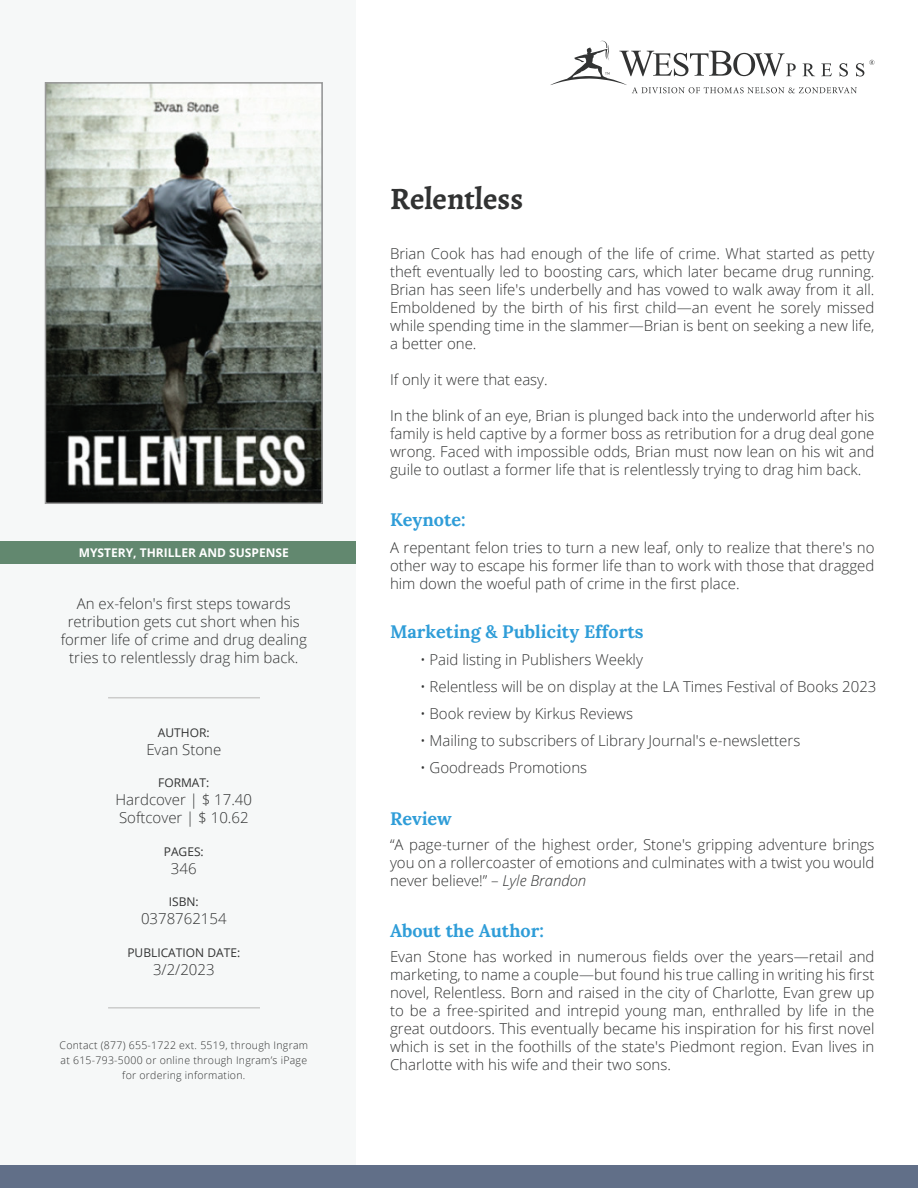
<style>
.page{position:relative;width:918px;height:1188px;background:#fff}
.page>*{position:absolute;margin:0;border:0;box-sizing:border-box;transform-origin:0 0}
.t1{font:700 31.2px "Alegreya";color:#313232}
.t2{font:700 18px "Lora";color:#2f9dd8}
.t3{font:300 15px/18px "Open Sans";color:#313232;text-align:justify}
.t4{font:12px "Open Sans";color:#313232}
.t5{font:700 12px "Open Sans";color:#fff}
.t6{font:300 10.5px/15px "Open Sans";letter-spacing:.025em;color:#313232;text-align:center}
.s1{font-style:italic}
</style>
<div class="page">
<div style="left:0;top:0;width:355px;height:1188px;background:#f6f8f8"></div>
<div style="left:0;top:1166px;width:918px;height:22px;background:#616f88"></div>
<div style="left:0;top:541px;width:355px;height:22px;background:#62886f"></div>
<hr style="left:108px;top:697px;width:152px;height:1px;background:#cccccb">
<hr style="left:108px;top:1007px;width:152px;height:2px;background:#cccccb">
<img style="left:48px;top:85px;width:272px;height:416px">
<div style="left:45px;top:82px;width:278px;height:422px;border:2px solid #999"></div>
<svg style="left:550px;top:41px;width:324px;height:52px"></svg>
<p class="t5" style="left:79px;top:544px;width:212px">MYSTERY, THRILLER AND SUSPENSE</p>
<p class="t3" style="left:61px;top:594px;width:248px;text-align:center">An ex-felon's first steps towards retribution gets cut short when his former life of crime and drug dealing tries to relentlessly drag him back.</p>
<p class="t4" style="left:158px;top:725px;width:53px">AUTHOR:</p>
<p class="t3" style="left:146px;top:740px;width:76px">Evan Stone</p>
<p class="t4" style="left:158px;top:775px;width:53px">FORMAT:</p>
<p class="t3" style="left:116px;top:791px;width:138px">Hardcover | $ 17.40<br>Softcover | $ 10.62</p>
<p class="t4" style="left:164px;top:843px;width:42px">PAGES:</p>
<p class="t3" style="left:171px;top:859px;width:27px">346</p>
<p class="t4" style="left:169px;top:894px;width:31px">ISBN:</p>
<p class="t3" style="left:141px;top:909px;width:87px">0378762154</p>
<p class="t4" style="left:127px;top:944px;width:114px">PUBLICATION DATE:</p>
<p class="t3" style="left:153px;top:960px;width:63px">3/2/2023</p>
<p class="t6" style="left:60px;top:1038px;width:250px">Contact (877) 655-1722 ext. 5519, through Ingram at 615-793-5000 or online through Ingram’s iPage for ordering information.</p>
<h1 class="t1" style="left:390px;top:177px;width:135px">Relentless</h1>
<p class="t3" style="left:390px;top:244px;width:486px">Brian Cook has had enough of the life of crime. What started as petty theft eventually led to boosting cars, which later became drug running.<br>Brian has seen life's underbelly and has vowed to walk away from it all.<br>Emboldened by the birth of his first child—an event he sorely missed while spending time in the slammer—Brian is bent on seeking a new life, a better one.</p>
<p class="t3" style="left:390px;top:370px;width:159px">If only it were that easy.</p>
<p class="t3" style="left:390px;top:406px;width:486px">In the blink of an eye, Brian is plunged back into the underworld after his family is held captive by a former boss as retribution for a drug deal gone wrong. Faced with impossible odds, Brian must now lean on his wit and guile to outlast a former life that is relentlessly trying to drag him back.</p>
<p class="t2" style="left:390px;top:508px;width:77px">Keynote:</p>
<p class="t3" style="left:390px;top:538px;width:486px">A repentant felon tries to turn a new leaf, only to realize that there's no other way to escape his former life than to work with those that dragged him down the woeful path of crime in the first place.</p>
<p class="t2" style="left:390px;top:620px;width:255px">Marketing &amp; Publicity Efforts</p>
<p class="t3" style="left:420px;top:650px;width:224px">• Paid listing in Publishers Weekly</p>
<p class="t3" style="left:420px;top:677px;width:458px">• Relentless will be on display at the LA Times Festival of Books 2023</p>
<p class="t3" style="left:420px;top:704px;width:215px">• Book review by Kirkus Reviews</p>
<p class="t3" style="left:420px;top:731px;width:382px">• Mailing to subscribers of Library Journal's e-newsletters</p>
<p class="t3" style="left:420px;top:758px;width:169px">• Goodreads Promotions</p>
<p class="t2" style="left:390px;top:806px;width:63px">Review</p>
<p class="t3" style="left:390px;top:835px;width:486px">“A page-turner of the highest order, Stone's gripping adventure brings you on a rollercoaster of emotions and culminates with a twist you would never believe!” – <span class="s1">Lyle Brandon</span></p>
<p class="t2" style="left:390px;top:919px;width:155px">About the Author:</p>
<p class="t3" style="left:390px;top:947px;width:486px">Evan Stone has worked in numerous fields over the years—retail and marketing, to name a couple—but found his true calling in writing his first novel, Relentless. Born and raised in the city of Charlotte, Evan grew up to be a free-spirited and intrepid young man, enthralled by life in the great outdoors. This eventually became his inspiration for his first novel which is set in the foothills of the state's Piedmont region. Evan lives in Charlotte with his wife and their two sons.</p>
</div>
